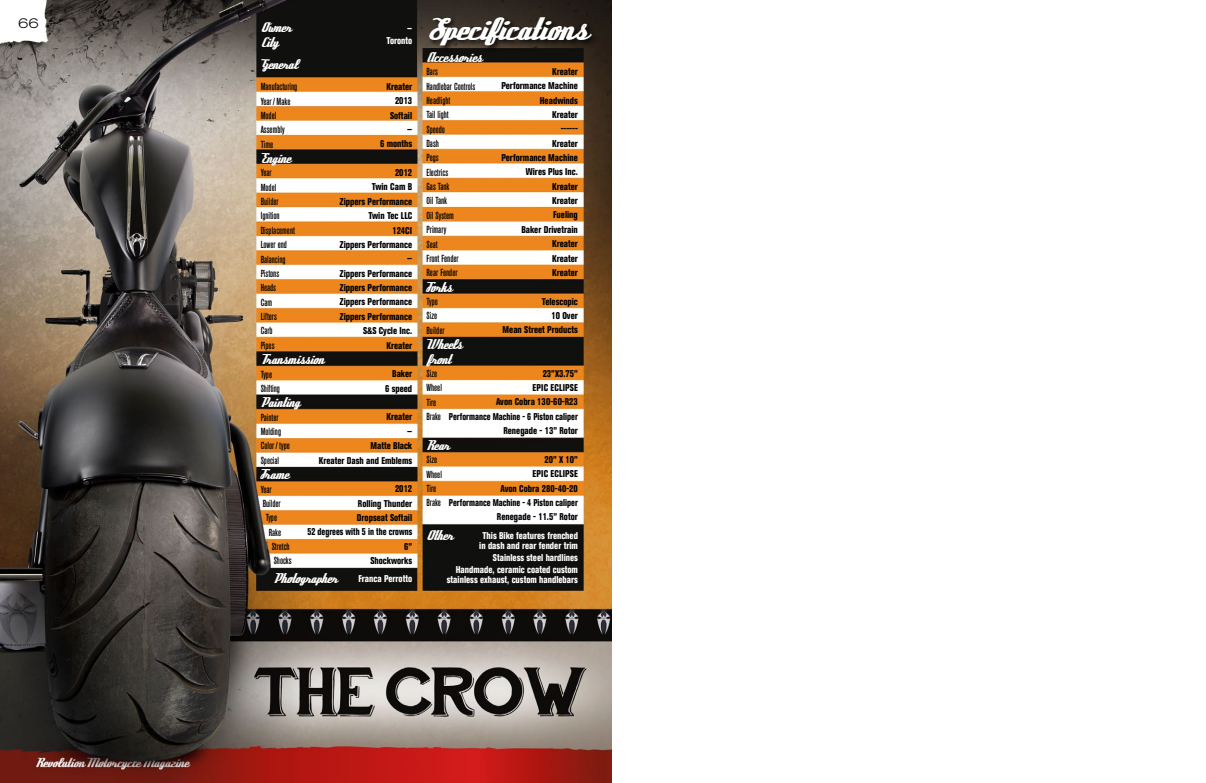
<style>
.page{position:relative;width:1206px;height:783px;background:#fff}
.page>*{position:absolute;margin:0;border:0;box-sizing:border-box;transform-origin:0 0}
.t1{font:34.6px "Deftone Stylus";color:#fff}
.t2{font:15.1px/14.4px "Deftone Stylus";color:#fff;scale:.94 1}
.t3{font:300 expanded 14px "Akzidenz Grotesk BE";color:#000}
.t4{font:500 condensed 10.1px/14.4px "Akzidenz Grotesk BE";color:#000;scale:.96 1}
.t5{font:800 condensed 9.8px/14.4px "Akzidenz Grotesk BE";color:#000;text-align:right;scale:.88 1}
.t6{font:800 condensed 9.8px/12px "Akzidenz Grotesk BE";color:#fff;text-align:right;scale:.88 1}
</style>
<div class="page">
<img style="left:0;top:0;width:612px;height:783px">
<div style="left:427px;top:16px;width:171px;height:37px;background:#000;opacity:.75"></div>
<h3 class="t3" style="left:18px;top:16px;width:22px">66</h3>
<h2 class="t2" style="left:261px;top:21px;width:33px">Owner<br>City</h2>
<h2 class="t2" style="left:261px;top:58px;width:40px">General</h2>
<p class="t4" style="left:261px;top:80px;width:40px">Manufacturing<br>Year/Make<br>Model<br>Assembly<br>Time</p>
<h2 class="t2" style="left:261px;top:151px;width:33px">Engine</h2>
<p class="t4" style="left:261px;top:166px;width:37px">Year<br>Model<br>Builder<br>Ignition<br>Displacement<br>Lower end<br>Balancing<br>Pistons<br>Heads<br>Cam<br>Lifters<br>Carb<br>Pipes</p>
<h2 class="t2" style="left:261px;top:353px;width:68px">Transmission</h2>
<p class="t4" style="left:261px;top:367px;width:22px">Type<br>Shifting</p>
<h2 class="t2" style="left:261px;top:396px;width:42px">Painting</h2>
<p class="t4" style="left:261px;top:410px;width:32px">Painter<br>Molding<br>Color/type<br>Special</p>
<h2 class="t2" style="left:261px;top:468px;width:30px">Frame</h2>
<p class="t4" style="left:261px;top:482px;width:13px">Year</p>
<p class="t4" style="left:263px;top:496px;width:20px">Builder</p>
<p class="t4" style="left:266px;top:511px;width:13px">Type</p>
<p class="t4" style="left:269px;top:525px;width:14px">Rake</p>
<p class="t4" style="left:272px;top:540px;width:20px">Stretch</p>
<p class="t4" style="left:274px;top:554px;width:20px">Shocks</p>
<h2 class="t2" style="left:274px;top:572px;width:68px">Photographer</h2>
<p class="t6" style="left:387px;top:23px;width:31px">—<br>Toronto</p>
<p class="t5" style="left:380px;top:79px;width:38px">Kreater<br>2013<br>Softail<br>—<br>6 months</p>
<p class="t5" style="left:340px;top:166px;width:84px">2012<br>Twin Cam B<br>Zippers Performance<br>Twin Tec LLC<br>124CI<br>Zippers Performance —<br>Zippers Performance<br>Zippers Performance<br>Zippers Performance<br>Zippers Performance<br>S&amp;S Cycle Inc.<br>Kreater</p>
<p class="t5" style="left:385px;top:367px;width:32px">Baker<br>6 speed</p>
<p class="t5" style="left:319px;top:410px;width:108px">Kreater<br>—<br>Matte Black<br>Kreater Dash and Emblems</p>
<p class="t5" style="left:307px;top:482px;width:121px">2012<br>Rolling Thunder<br>Dropseat Softail<br>52 degrees with 5 in the crowns<br>6”<br>Shockworks</p>
<p class="t6" style="left:359px;top:573px;width:63px">Franca Perrotto</p>
<h1 class="t1" style="left:427px;top:11px;width:159px">Specifications</h1>
<h2 class="t2" style="left:427px;top:50px;width:60px">Accessories</h2>
<p class="t4" style="left:427px;top:65px;width:52px">Bars<br>Handlebar Controls<br>Headlight<br>Tail light<br>Speedo<br>Dash<br>Pegs<br>Electrics<br>Gas Tank<br>Oil Tank<br>Oil System<br>Primary<br>Seat<br>Front Fender<br>Rear Fender</p>
<h2 class="t2" style="left:427px;top:280px;width:28px">Forks</h2>
<p class="t4" style="left:427px;top:295px;width:20px">Type<br>Size<br>Builder</p>
<h2 class="t2" style="left:427px;top:338px;width:39px">Wheels front</h2>
<p class="t4" style="left:427px;top:366px;width:18px">Size<br>Wheel<br>Tire<br>Brake</p>
<h2 class="t2" style="left:427px;top:438px;width:25px">Rear</h2>
<p class="t4" style="left:427px;top:453px;width:18px">Size<br>Wheel<br>Tire<br>Brake</p>
<h2 class="t2" style="left:427px;top:528px;width:29px">Other</h2>
<p class="t6" style="left:479px;top:531px;width:114px;line-height:10px;text-align:center">This Bike features frenched in dash and rear fender trim</p>
<p class="t6" style="left:456px;top:552px;width:140px">Stainless steel hardlines<br>Handmade, ceramic coated custom</p>
<p class="t6" style="left:447px;top:574px;width:151px">stainless exhaust, custom handlebars</p>
<p class="t5" style="left:501px;top:64px;width:88px">Kreater<br>Performance Machine<br>Headwinds<br>Kreater<br>------<br>Kreater<br>Performance Machine<br>Wires Plus Inc.<br>Kreater<br>Kreater<br>Fueling<br>Baker Drivetrain<br>Kreater<br>Kreater<br>Kreater</p>
<p class="t5" style="left:503px;top:294px;width:87px">Telescopic<br>10 Over<br>Mean Street Products</p>
<p class="t5" style="left:449px;top:366px;width:148px">23”X3.75”<br>EPIC ECLIPSE<br>Avon Cobra 130-60-R23<br>Performance Machine - 6 Piston caliper<br>Renegade - 13” Rotor</p>
<p class="t5" style="left:449px;top:452px;width:148px">20” X 10”<br>EPIC ECLIPSE<br>Avon Cobra 280-40-20<br>Performance Machine - 4 Piston caliper<br>Renegade - 11.5” Rotor</p>
</div>
